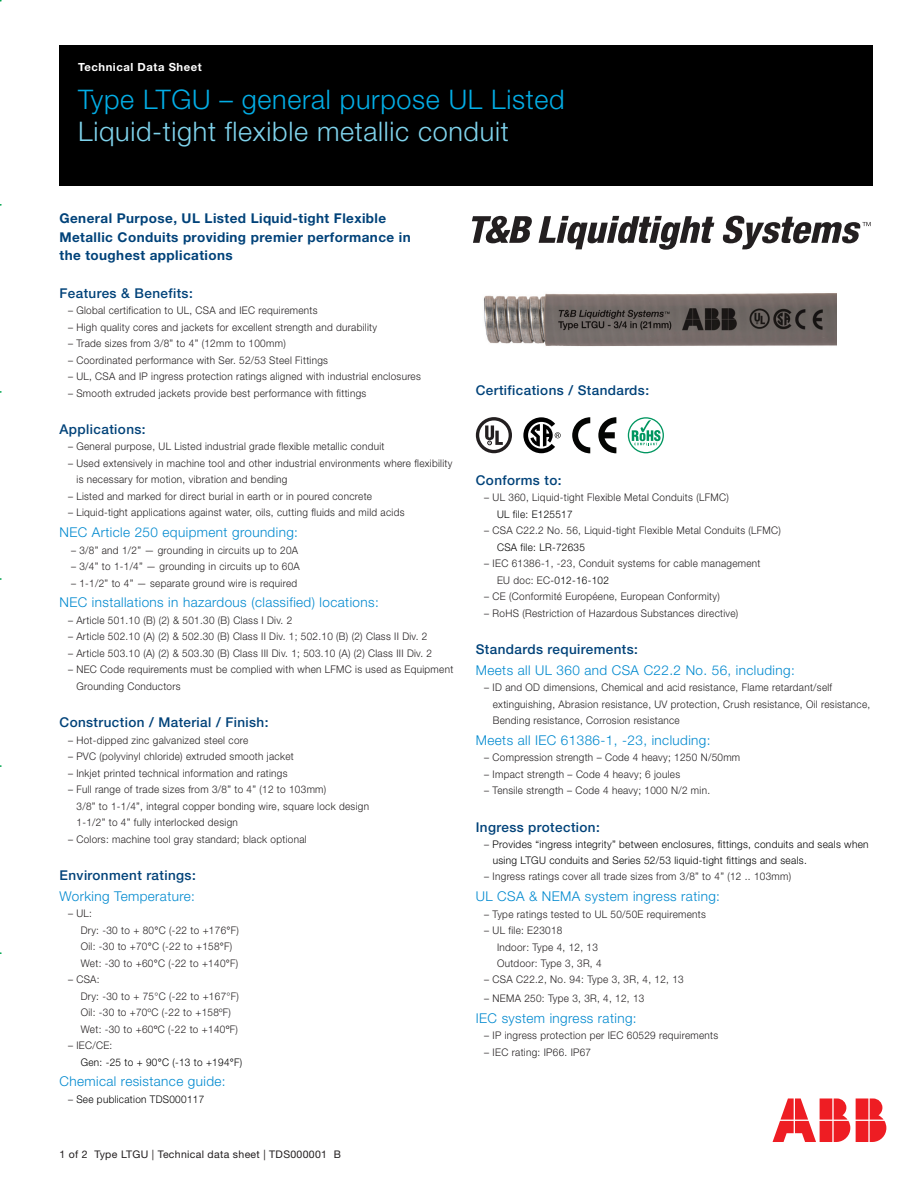
<style>
.page{position:relative;width:918px;height:1188px;background:#fff}
.page>*{position:absolute;margin:0;border:0;box-sizing:border-box;transform-origin:0 0}
.t1{font:300 27px "Helvetica Neue LT Std";letter-spacing:.025em;color:#7fd3ec}
.t2{font:300 27px "Helvetica Neue LT Std";letter-spacing:.025em;color:#03ade5}
.t3{font:300 13.5px "Helvetica Neue LT Std";letter-spacing:.03em;color:#0089cf}
.t4{font:500 13.5px "Helvetica Neue LT Std";letter-spacing:.03em;color:#004279}
.t5{font:700 13.5px/18.8px "Helvetica Neue LT Std";letter-spacing:.03em;color:#004279}
.t6{font:700 11.25px "Helvetica Neue LT Std";letter-spacing:.05em;color:#fff}
.t7{font:300 10.5px/16.5px "Helvetica Neue LT Std";letter-spacing:.03em;color:#231f20;scale:.95 1}
.t8{font:300 10.5px/15.6px "Helvetica Neue LT Std";letter-spacing:.03em;color:#000;scale:.96 1}
.t9{font:300 10.5px/16.5px "Helvetica Neue LT Std";letter-spacing:.03em;color:#000;scale:.95 1}
.t10{font:10.5px "Helvetica Neue LT Std";letter-spacing:.03em;color:#231f20}
.s1{font-weight:500}
.s2{font-weight:400}
.s3{color:#231f20}
.s4{color:#000}
</style>
<div class="page">
<svg style="left:523px;top:417px;width:38px;height:36px"></svg>
<div style="left:476px;top:417px;width:36px;height:36px;background:#231f20;border-radius:50%"></div>
<svg style="left:479px;top:420px;width:30px;height:30px"></svg>
<svg style="left:485px;top:425px;width:18px;height:20px"></svg>
<svg style="left:572px;top:417px;width:18px;height:36px"></svg>
<svg style="left:598px;top:417px;width:18px;height:36px"></svg>
<svg style="left:628px;top:417px;width:36px;height:36px"></svg>
<img style="left:483px;top:293px;width:353px;height:53px">
<svg style="left:773px;top:1098px;width:113px;height:44px"></svg>
<svg style="left:539px;top:216px;width:175px;height:34px"></svg>
<svg style="left:722px;top:216px;width:149px;height:33px"></svg>
<svg style="left:472px;top:215px;width:60px;height:29px"></svg>
<div style="left:60px;top:45px;width:813px;height:140px;background:#000"></div>
<p class="t6" style="left:78px;top:60px;width:125px">Technical Data Sheet</p>
<h1 class="t2" style="left:78px;top:83px;width:488px">Type LTGU – general purpose UL Listed</h1>
<h1 class="t1" style="left:78px;top:115px;width:432px">Liquid-tight flexible metallic conduit</h1>
<p class="t5" style="left:60px;top:208px;width:353px">General Purpose, UL Listed Liquid-tight Flexible<br>Metallic Conduits providing premier performance in the toughest applications</p>
<p class="t4" style="left:60px;top:285px;width:135px">Features &amp; Benefits:</p>
<p class="t7" style="left:68px;top:302px;width:264px">– Global certification to UL, CSA and IEC requirements</p>
<p class="t7" style="left:68px;top:318px;width:327px">– High quality cores and jackets for excellent strength and durability</p>
<p class="t7" style="left:68px;top:335px;width:231px">– Trade sizes from 3/8” to 4” (12mm to 100mm)</p>
<p class="t7" style="left:68px;top:351px;width:275px">– Coordinated performance with Ser. 52/53 Steel Fittings</p>
<p class="t7" style="left:68px;top:368px;width:373px">– UL, CSA and IP ingress protection ratings aligned with industrial enclosures</p>
<p class="t7" style="left:68px;top:384px;width:316px">– Smooth extruded jackets provide best performance with fittings</p>
<p class="t4" style="left:60px;top:421px;width:88px">Applications:</p>
<p class="t7" style="left:68px;top:438px;width:335px">– General purpose, UL Listed industrial grade flexible metallic conduit</p>
<p class="t7" style="left:77px;top:455px;width:397px;text-indent:-9px">– Used extensively in machine tool and other industrial environments where flexibility is necessary for motion, vibration and bending</p>
<p class="t7" style="left:68px;top:488px;width:322px">– Listed and marked for direct burial in earth or in poured concrete</p>
<p class="t7" style="left:68px;top:504px;width:356px">– Liquid-tight applications against water, oils, cutting fluids and mild acids</p>
<p class="t3" style="left:60px;top:524px;width:240px">NEC Article 250 equipment grounding:</p>
<p class="t7" style="left:71px;top:541px;width:240px">– 3/8” and 1/2” — grounding in circuits up to 20A</p>
<p class="t7" style="left:71px;top:558px;width:242px">– 3/4” to 1-1/4” — grounding in circuits up to 60A</p>
<p class="t7" style="left:71px;top:574px;width:240px">– 1-1/2” to 4” — separate ground wire is required</p>
<p class="t3" style="left:60px;top:594px;width:321px">NEC installations in hazardous (classified) locations:</p>
<p class="t7" style="left:68px;top:612px;width:238px">– Article 501.10 (B) (2) &amp; 501.30 (B) Class I Div. 2</p>
<p class="t7" style="left:68px;top:628px;width:380px">– Article 502.10 (A) (2) &amp; 502.30 (B) Class II Div. 1; 502.10 (B) (2) Class II Div. 2</p>
<p class="t7" style="left:68px;top:645px;width:385px">– Article 503.10 (A) (2) &amp; 503.30 (B) Class III Div. 1; 503.10 (A) (2) Class III Div. 2</p>
<p class="t7" style="left:77px;top:661px;width:398px;text-indent:-9px">– NEC Code requirements must be complied with when LFMC is used as Equipment<br>Grounding Conductors</p>
<p class="t4" style="left:60px;top:714px;width:211px">Construction / Material / Finish:</p>
<p class="t7" style="left:68px;top:732px;width:191px">– Hot-dipped zinc galvanized steel core</p>
<p class="t7" style="left:68px;top:748px;width:239px">– PVC (polyvinyl chloride) extruded smooth jacket</p>
<p class="t7" style="left:68px;top:764px;width:233px">– Inkjet printed technical information and ratings</p>
<p class="t7" style="left:77px;top:781px;width:309px;text-indent:-9px">– Full range of trade sizes from 3/8” to 4” (12 to 103mm)<br>3/8” to 1-1/4”, integral copper bonding wire, square lock design<br>1-1/2” to 4” fully interlocked design</p>
<p class="t7" style="left:68px;top:830px;width:253px">– Colors: machine tool gray standard; black optional</p>
<p class="t4" style="left:60px;top:867px;width:138px">Environment ratings:</p>
<p class="t3" style="left:60px;top:888px;width:137px">Working Temperature:</p>
<p class="t7" style="left:81px;top:905px;width:168px;text-indent:-13px">– UL:<br>Dry: -30 to + 80<span class="s1">°</span>C (-22 to +176<span class="s1">°</span>F)<br>Oil: -30 to +70<span class="s1">°</span>C (-22 to +158<span class="s1">°</span>F)<br>Wet: -30 to +60<span class="s1">°</span>C (-22 to +140<span class="s1">°</span>F)</p>
<p class="t7" style="left:81px;top:971px;width:168px;text-indent:-13px">– CSA:<br>Dry: -30 to + 75°C (-22 to +167°F)<br>Oil: -30 to +70ºC (-22 to +158ºF)<br>Wet: -30 to +60<span class="s2">º</span>C (-22 to +140<span class="s2">º</span>F)</p>
<p class="t9" style="left:81px;top:1037px;width:171px;text-indent:-13px"><span class="s3">– IEC/CE:<br></span>Gen: -25 to + 90<span class="s1">°</span>C (-13 to +194<span class="s1">°</span>F)</p>
<p class="t3" style="left:60px;top:1073px;width:168px">Chemical resistance guide:</p>
<p class="t9" style="left:68px;top:1091px;width:145px"><span class="s3">–</span> See publication TDS000117</p>
<p class="t10" style="left:60px;top:1148px;width:283px">1 of 2 Type LTGU | Technical data sheet | TDS000001 B</p>
<p class="t4" style="left:476px;top:382px;width:175px">Certifications / Standards:</p>
<p class="t4" style="left:476px;top:472px;width:87px">Conforms to:</p>
<p class="t7" style="left:484px;top:489px;width:259px">– UL 360, Liquid-tight Flexible Metal Conduits (LFMC)</p>
<p class="t9" style="left:497px;top:505px;width:81px">UL file: E125517</p>
<p class="t7" style="left:484px;top:522px;width:314px">– CSA C22.2 No. 56, Liquid-tight Flexible Metal Conduits (LFMC)</p>
<p class="t9" style="left:497px;top:538px;width:94px">CSA file: LR-72635</p>
<p class="t7" style="left:497px;top:555px;width:279px;text-indent:-13px">– IEC 61386-1, -23, Conduit systems for cable management<br>EU doc: EC<span class="s4">-012-16-102</span></p>
<p class="t7" style="left:484px;top:588px;width:249px">– CE (Conformité Européene, European Conformity)</p>
<p class="t7" style="left:484px;top:604px;width:269px">– RoHS (Restriction of Hazardous Substances directive)</p>
<p class="t4" style="left:476px;top:641px;width:164px">Standards requirements:</p>
<p class="t3" style="left:476px;top:662px;width:321px">Meets all UL 360 and CSA C22.2 No. 56, including:</p>
<p class="t7" style="left:493px;top:679px;width:399px;text-indent:-9px">– ID and OD dimensions, Chemical and acid resistance, Flame retardant/self extinguishing, Abrasion resistance, UV protection, Crush resistance, Oil resistance,<br>Bending resistance, Corrosion resistance</p>
<p class="t3" style="left:476px;top:732px;width:236px">Meets all IEC 61386-1, -23, including:</p>
<p class="t7" style="left:484px;top:749px;width:271px">– Compression strength – Code 4 heavy; 1250 N/50mm</p>
<p class="t7" style="left:484px;top:766px;width:208px">– Impact strength – Code 4 heavy; 6 joules</p>
<p class="t7" style="left:484px;top:782px;width:239px">– Tensile strength – Code 4 heavy; 1000 N/2 min.</p>
<p class="t4" style="left:476px;top:819px;width:126px">Ingress protection:</p>
<p class="t8" style="left:493px;top:836px;width:393px;text-indent:-9px"><span class="s3">–</span> Provides “ingress integrity” between enclosures, fittings, conduits and seals when using LTGU conduits and Series 52/53 liquid-tight fittings and seals.</p>
<p class="t7" style="left:484px;top:868px;width:325px">– Ingress ratings cover all trade sizes from 3/8” to 4” (12 .. 103mm)</p>
<p class="t3" style="left:476px;top:888px;width:246px">UL CSA &amp; NEMA system ingress rating:</p>
<p class="t7" style="left:484px;top:905px;width:235px">– Type ratings tested to UL 50/50E requirements</p>
<p class="t7" style="left:497px;top:922px;width:112px;text-indent:-13px">– UL file: E23018<br>Indoor: Type 4, 12, 13<br>Outdoor: Type 3, 3R, 4</p>
<p class="t7" style="left:484px;top:971px;width:212px">– CSA C22.2, No. 94: Type 3, 3R, 4, 12, 13</p>
<p class="t7" style="left:484px;top:990px;width:170px">– NEMA 250: Type 3, 3R, 4, 12, 13</p>
<p class="t3" style="left:476px;top:1010px;width:162px">IEC system ingress rating:</p>
<p class="t7" style="left:484px;top:1027px;width:248px">– IP ingress protection per IEC 60529 requirements</p>
<p class="t7" style="left:484px;top:1044px;width:114px">– IEC rating: IP66. IP67</p>
</div>
